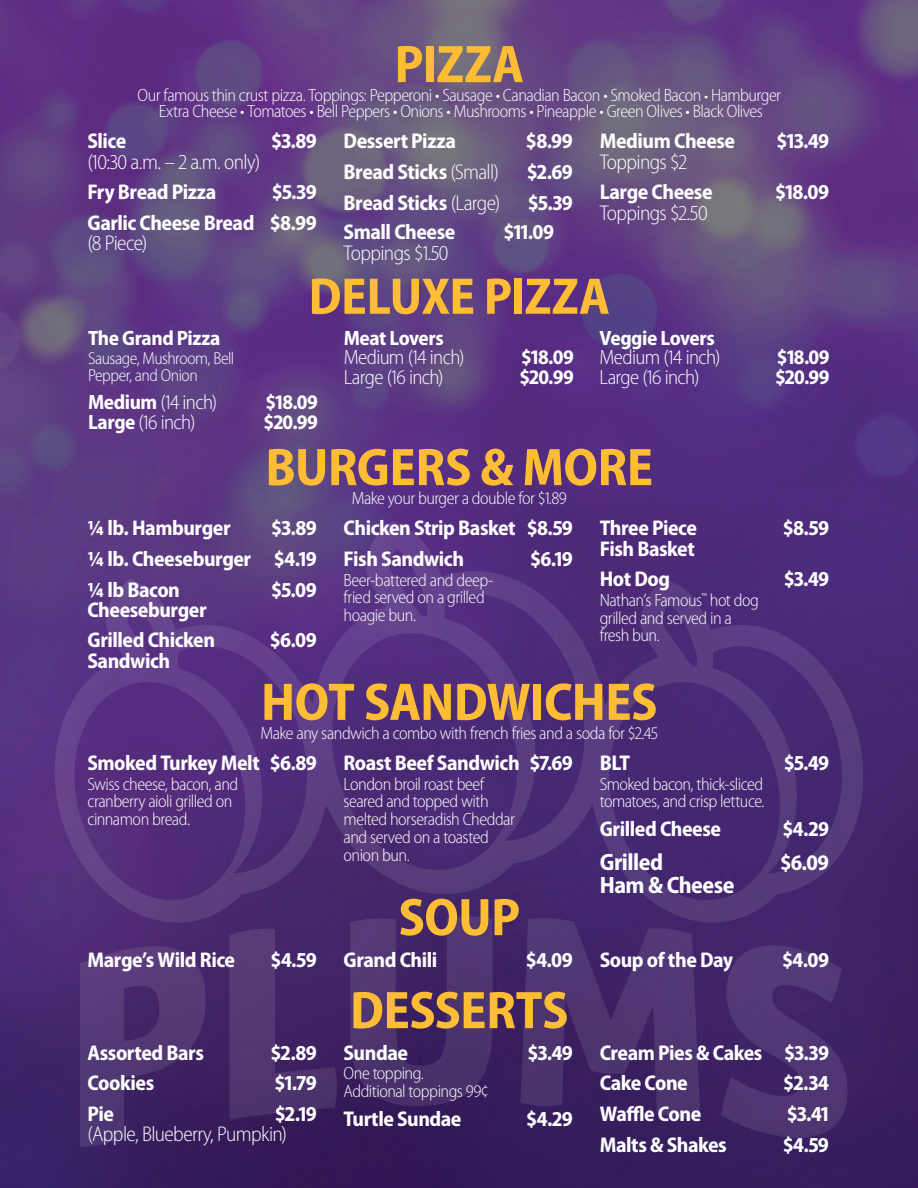
<style>
.page{position:relative;width:918px;height:1188px;background:#fff}
.page>*{position:absolute;margin:0;border:0;box-sizing:border-box;transform-origin:0 0}
.t1{font:700 semi-condensed 53.4px "Myriad Pro";letter-spacing:-.01em;color:#febd35}
.t2{font:700 semi-condensed 51.9px "Myriad Pro";letter-spacing:-.01em;color:#febd35}
.t3{font:700 semi-condensed 23.7px "Myriad Pro";letter-spacing:-.02em;color:#fff}
.t4{font:700 semi-condensed 22.35px "Myriad Pro";color:#fff}
.t5{font:700 semi-condensed 21.3px/30.6px "Myriad Pro";letter-spacing:-.02em;color:#fff}
.t6{font:300 semi-condensed 21.3px "Myriad Pro";letter-spacing:-.03em;color:#fff}
.t7{font:300 semi-condensed 20.85px "Myriad Pro";letter-spacing:-.035em;color:#fff}
.t8{font:700 semi-condensed 20.85px "Myriad Pro";letter-spacing:-.02em;color:#fff}
.t9{font:300 semi-condensed 17.85px/17.9px "Myriad Pro";letter-spacing:-.03em;color:#fff}
.t10{font:300 semi-condensed 17.25px/17.2px "Myriad Pro";letter-spacing:-.03em;color:#fff}
.s1{font-size:15.15px}
.s2{font-weight:300}
.s3{font-weight:700}
</style>
<div class="page">
<img style="left:0;top:0;width:918px;height:1188px">
<svg style="left:80px;top:946px;width:126px;height:201px;background:#4b306e"></svg>
<svg style="left:230px;top:929px;width:107px;height:190px;background:#492d6a"></svg>
<svg style="left:350px;top:923px;width:143px;height:183px;background:#472d6a"></svg>
<svg style="left:521px;top:923px;width:180px;height:196px;background:#472d6c"></svg>
<svg style="left:721px;top:945px;width:126px;height:193px;background:#492f6f"></svg>
<svg style="left:53px;top:521px;width:812px;height:402px;background:#51307a"></svg>
<h1 class="t1" style="left:394px;top:34px;width:131px">PIZZA</h1>
<p class="t9" style="left:137px;top:87px;width:645px;line-height:16px;text-align:center">Our famous thin crust pizza. Toppings: Pepperoni • Sausage • Canadian Bacon • Smoked Bacon <span class="s1">•</span> Hamburger<br>Extra Cheese • Tomatoes • Bell Peppers • Onions • Mushrooms • Pineapple • Green Olives • Black Olives</p>
<p class="t5" style="left:87px;top:126px;width:41px">Slice</p>
<p class="t5" style="left:271px;top:126px;width:47px">$3.89</p>
<p class="t6" style="left:87px;top:150px;width:174px">(10:30 a.m. – 2 a.m. only)</p>
<p class="t5" style="left:87px;top:177px;width:131px">Fry Bread Pizza</p>
<p class="t5" style="left:87px;top:177px;width:231px;text-align:right">$5.39<br>Garlic Cheese Bread $8.99</p>
<p class="t6" style="left:87px;top:232px;width:61px">(8 Piece)</p>
<p class="t5" style="left:344px;top:126px;width:114px">Dessert Pizza</p>
<p class="t5" style="left:526px;top:126px;width:48px">$8.99</p>
<p class="t5" style="left:344px;top:157px;width:157px">Bread Sticks <span class="s2">(Small)</span></p>
<p class="t5" style="left:527px;top:157px;width:48px">$2.69</p>
<p class="t5" style="left:344px;top:187px;width:158px">Bread Sticks <span class="s2">(Large)</span></p>
<p class="t5" style="left:528px;top:187px;width:46px">$5.39</p>
<p class="t5" style="left:344px;top:217px;width:113px">Small Cheese</p>
<p class="t5" style="left:503px;top:217px;width:52px">$11.09</p>
<p class="t6" style="left:344px;top:241px;width:106px">Toppings $1.50</p>
<p class="t5" style="left:600px;top:126px;width:137px">Medium Cheese</p>
<p class="t5" style="left:777px;top:126px;width:54px">$13.49</p>
<p class="t6" style="left:600px;top:150px;width:89px">Toppings $2</p>
<p class="t5" style="left:600px;top:177px;width:114px">Large Cheese</p>
<p class="t5" style="left:775px;top:177px;width:55px">$18.09</p>
<p class="t6" style="left:600px;top:201px;width:109px">Toppings $2.50</p>
<h2 class="t2" style="left:309px;top:267px;width:303px">DELUXE PIZZA</h2>
<p class="t8" style="left:88px;top:326px;width:134px">The Grand Pizza</p>
<p class="t10" style="left:88px;top:350px;width:148px">Sausage, Mushroom, Bell<br>Pepper, and Onion</p>
<p class="t7" style="left:88px;top:391px;width:131px"><span class="s3">Medium</span> (14 inch)</p>
<p class="t8" style="left:265px;top:390px;width:54px">$18.09</p>
<p class="t7" style="left:88px;top:411px;width:109px"><span class="s3">Large</span> (16 inch)</p>
<p class="t8" style="left:264px;top:410px;width:56px">$20.99</p>
<p class="t8" style="left:344px;top:326px;width:102px">Meat Lovers</p>
<p class="t7" style="left:344px;top:346px;width:122px">Medium (14 inch)</p>
<p class="t8" style="left:521px;top:346px;width:54px">$18.09</p>
<p class="t7" style="left:344px;top:366px;width:101px">Large (16 inch)</p>
<p class="t8" style="left:519px;top:365px;width:56px">$20.99</p>
<p class="t8" style="left:600px;top:326px;width:117px">Veggie Lovers</p>
<p class="t7" style="left:600px;top:346px;width:122px">Medium (14 inch)</p>
<p class="t8" style="left:777px;top:346px;width:54px">$18.09</p>
<p class="t7" style="left:600px;top:366px;width:101px">Large (16 inch)</p>
<p class="t8" style="left:775px;top:365px;width:56px">$20.99</p>
<h1 class="t1" style="left:265px;top:437px;width:389px">BURGERS &amp; MORE</h1>
<p class="t9" style="left:352px;top:490px;width:216px">Make your burger a double for $1.89</p>
<p class="t5" style="left:87px;top:513px;width:231px;text-align:justify;text-indent:184px">$3.89 ¼ lb. Cheeseburger $4.19 ¼ lb Bacon</p>
<p class="t5" style="left:87px;top:513px;width:145px">¼ lb. Hamburger</p>
<p class="t5" style="left:271px;top:574px;width:47px">$5.09</p>
<p class="t5" style="left:87px;top:595px;width:129px">Cheeseburger<br>Grilled Chicken</p>
<p class="t5" style="left:87px;top:646px;width:84px">Sandwich</p>
<p class="t5" style="left:270px;top:625px;width:48px">$6.09</p>
<p class="t5" style="left:344px;top:513px;width:231px">Chicken Strip Basket $8.59<br>Fish Sandwich</p>
<p class="t5" style="left:530px;top:544px;width:44px">$6.19</p>
<p class="t9" style="left:344px;top:571px;width:151px">Beer-battered and deep&shy;fried served on a grilled hoagie bun.</p>
<p class="t5" style="left:600px;top:513px;width:99px">Three Piece</p>
<p class="t5" style="left:783px;top:513px;width:48px">$8.59</p>
<p class="t5" style="left:600px;top:533px;width:97px">Fish Basket<br>Hot Dog</p>
<p class="t5" style="left:784px;top:564px;width:47px">$3.49</p>
<p class="t9" style="left:600px;top:591px;width:161px">Nathan’s Famous<sup>™</sup> hot dog grilled and served in a fresh bun.</p>
<h1 class="t1" style="left:261px;top:672px;width:398px">HOT SANDWICHES</h1>
<p class="t9" style="left:261px;top:724px;width:399px">Make any sandwich a combo with french fries and a soda for $2.45</p>
<p class="t5" style="left:87px;top:748px;width:231px">Smoked Turkey Melt $6.89</p>
<p class="t9" style="left:87px;top:775px;width:152px">Swiss cheese, bacon, and cranberry aioli grilled on cinnamon bread.</p>
<p class="t5" style="left:344px;top:748px;width:231px">Roast Beef Sandwich $7.69</p>
<p class="t9" style="left:344px;top:775px;width:173px">London broil roast beef seared and topped with melted horseradish Cheddar and served on a toasted onion bun.</p>
<p class="t5" style="left:600px;top:748px;width:32px">BLT</p>
<p class="t5" style="left:784px;top:748px;width:47px">$5.49</p>
<p class="t9" style="left:600px;top:775px;width:166px">Smoked bacon, thick-sliced tomatoes, and crisp lettuce.</p>
<p class="t5" style="left:600px;top:814px;width:123px">Grilled Cheese</p>
<p class="t5" style="left:782px;top:814px;width:48px">$4.29</p>
<p class="t3" style="left:600px;top:849px;width:65px">Grilled</p>
<p class="t4" style="left:780px;top:850px;width:51px">$6.09</p>
<p class="t3" style="left:600px;top:871px;width:136px">Ham &amp; Cheese</p>
<h1 class="t1" style="left:398px;top:887px;width:123px">SOUP</h1>
<p class="t5" style="left:87px;top:945px;width:149px">Marge’s Wild Rice</p>
<p class="t5" style="left:271px;top:945px;width:48px">$4.59</p>
<p class="t5" style="left:344px;top:945px;width:95px">Grand Chili</p>
<p class="t5" style="left:526px;top:945px;width:49px">$4.09</p>
<p class="t5" style="left:600px;top:945px;width:135px">Soup of the Day</p>
<p class="t5" style="left:782px;top:945px;width:49px">$4.09</p>
<p class="t5" style="left:87px;top:1038px;width:118px">Assorted Bars</p>
<p class="t5" style="left:270px;top:1038px;width:48px">$2.89</p>
<p class="t5" style="left:87px;top:1068px;width:68px">Cookies</p>
<p class="t5" style="left:275px;top:1068px;width:44px">$1.79</p>
<p class="t5" style="left:87px;top:1099px;width:28px">Pie</p>
<p class="t5" style="left:275px;top:1099px;width:44px">$2.19</p>
<p class="t6" style="left:87px;top:1123px;width:201px">(Apple, Blueberry, Pumpkin)</p>
<h1 class="t1" style="left:350px;top:980px;width:220px">DESSERTS</h1>
<p class="t5" style="left:344px;top:1038px;width:66px">Sundae</p>
<p class="t5" style="left:528px;top:1038px;width:47px">$3.49</p>
<p class="t9" style="left:344px;top:1065px;width:147px">One topping.<br>Additional toppings 99¢</p>
<p class="t5" style="left:344px;top:1104px;width:119px">Turtle Sundae</p>
<p class="t5" style="left:526px;top:1104px;width:48px">$4.29</p>
<p class="t5" style="left:600px;top:1038px;width:231px">Cream Pies &amp; Cakes $3.39<br>Cake Cone</p>
<p class="t5" style="left:783px;top:1068px;width:47px">$2.34</p>
<p class="t5" style="left:600px;top:1099px;width:103px">Waffle Cone</p>
<p class="t5" style="left:787px;top:1099px;width:44px">$3.41</p>
<p class="t5" style="left:600px;top:1129px;width:129px">Malts &amp; Shakes</p>
<p class="t5" style="left:783px;top:1129px;width:48px">$4.59</p>
</div>
